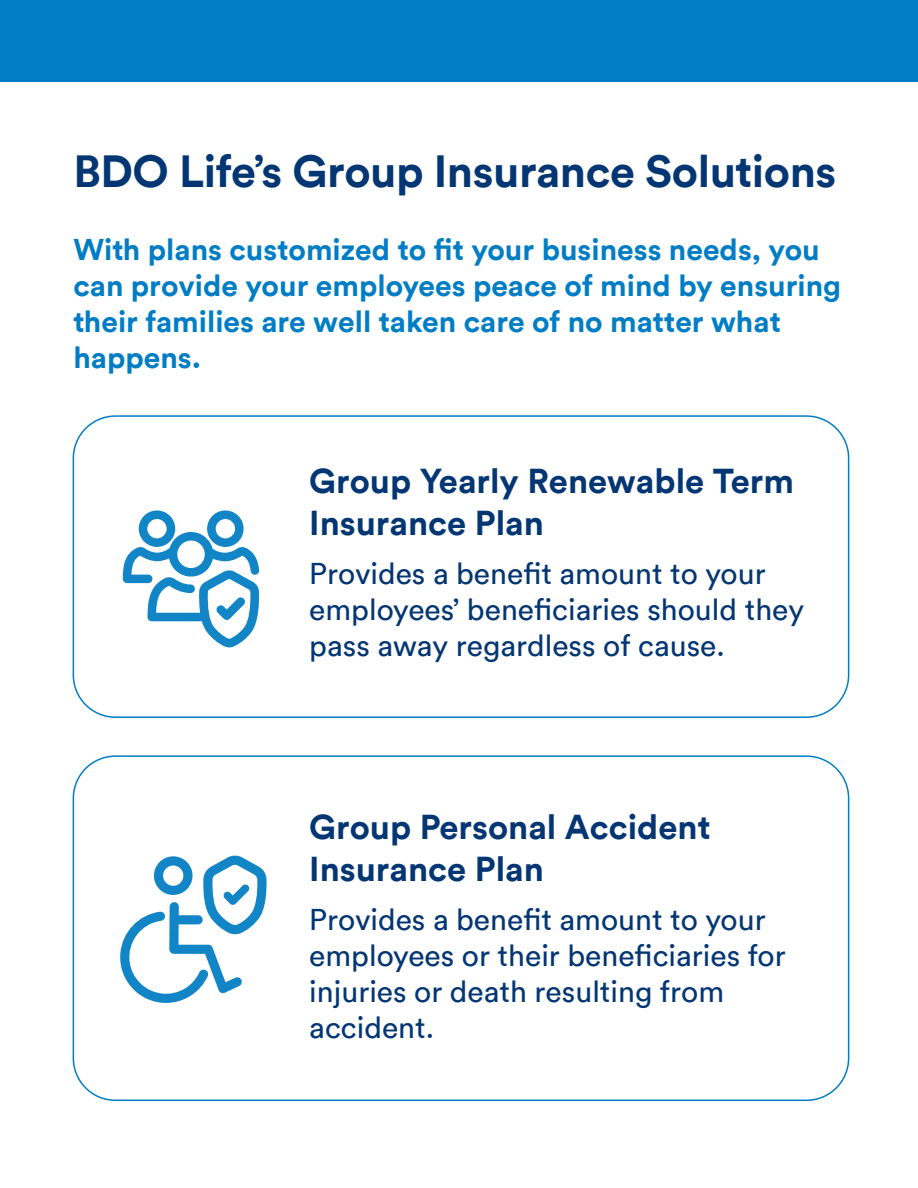
<style>
.page{position:relative;width:918px;height:1188px;background:#fff}
.page>*{position:absolute;margin:0;border:0;box-sizing:border-box;transform-origin:0 0}
.t1{font:700 45px "Circular TT";letter-spacing:-.01em;color:#043673}
.t2{font:700 34.5px/41.4px "Circular TT";color:#043673}
.t3{font:30px/36px "Circular TT";color:#043673}
.t4{font:700 30px/36px "Circular TT";color:#007dc5}
</style>
<div class="page">
<div style="left:0;top:0;width:918px;height:82px;background:#007dc5"></div>
<div style="left:73px;top:415px;width:776px;height:303px;border:2px solid #007dc5;border-radius:42px"></div>
<div style="left:73px;top:755px;width:776px;height:346px;border:2px solid #007dc5;border-radius:42px"></div>
<svg style="left:120px;top:855px;width:147px;height:148px"></svg>
<svg style="left:123px;top:510px;width:136px;height:137px"></svg>
<h1 class="t1" style="left:73px;top:142px;width:764px">BDO Life’s Group Insurance Solutions</h1>
<p class="t4" style="left:73px;top:231px;width:769px">With plans customized to fit your business needs, you can provide your employees peace of mind by ensuring their families are well taken care of no matter what happens.</p>
<p class="t2" style="left:309px;top:460px;width:486px">Group Yearly Renewable Term<br>Insurance Plan</p>
<p class="t3" style="left:309px;top:555px;width:496px">Provides a benefit amount to your employees’ beneficiaries should they pass away regardless of cause.</p>
<p class="t2" style="left:309px;top:806px;width:403px">Group Personal Accident<br>Insurance Plan</p>
<p class="t3" style="left:309px;top:901px;width:478px">Provides a benefit amount to your employees or their beneficiaries for injuries or death resulting from accident.</p>
</div>
